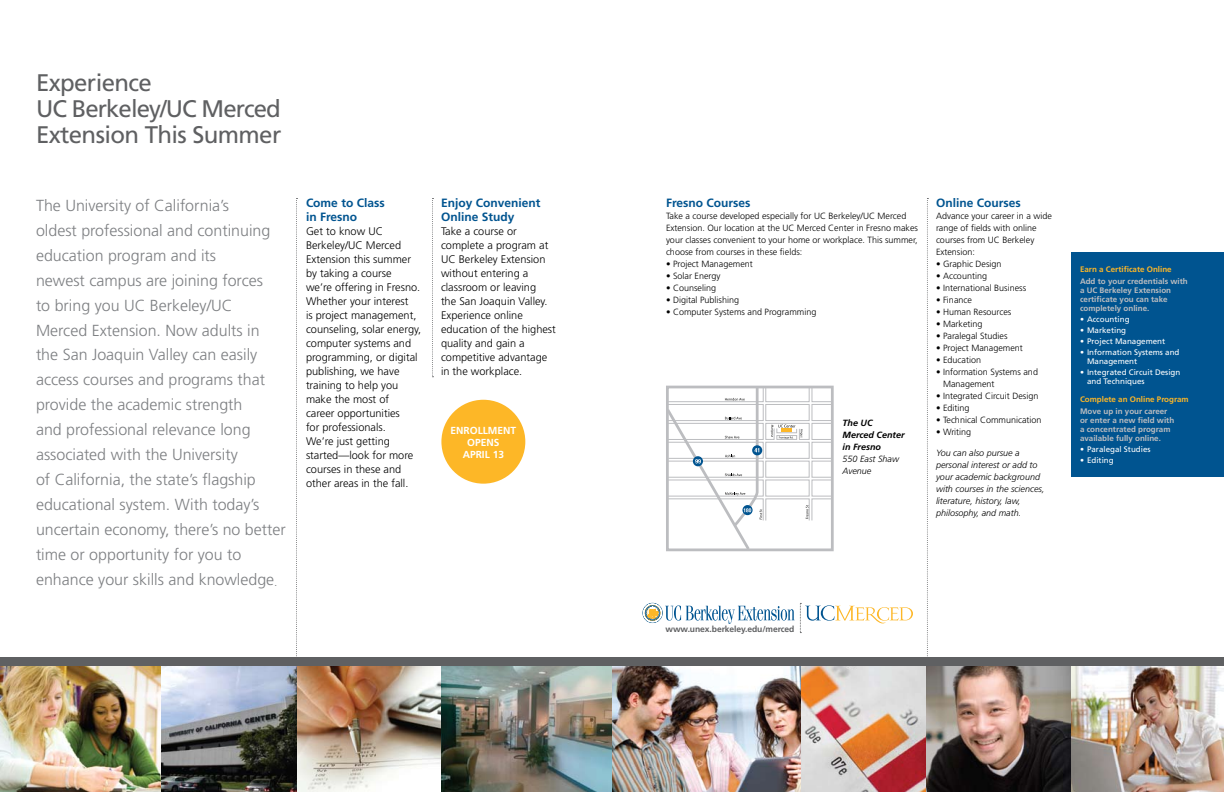
<style>
.page{position:relative;width:1224px;height:792px;background:#fff}
.page>*{position:absolute;margin:0;border:0;box-sizing:border-box;transform-origin:0 0}
.t1{font:24px/26px "Frutiger";letter-spacing:-.025em;color:#5f6062}
.t2{font:300 16px/25px "Frutiger";color:#7d7f82}
.t3{font:700 12px/14px "Frutiger";color:#005490}
.t4{font:300 11px/14px "Frutiger";color:#000}
.t5{font:700 10.2px/11.9px "Frutiger";color:#fff;text-align:center}
.t6{font:300 9px/12px "Frutiger";color:#000}
.t7{font:italic 300 9px/12px "Frutiger";color:#000}
.t8{font:italic 700 9px/12px "Frutiger";color:#000}
.t9{font:700 8.6px "Frutiger";letter-spacing:-.01em;color:#5f6062}
.t10{font:700 8px/9px "Frutiger";color:#bcbdc0}
.t11{font:8px/9px "Frutiger";color:#fff}
.t12{font:700 8px "Frutiger";color:#fdb727}
.s1{font-size:12px}
</style>
<div class="page">
<img style="left:0;top:666px;width:1224px;height:126px">
<div style="left:643px;top:603px;width:20px;height:20px;border:1px solid #005490;border-radius:50%"></div>
<svg style="left:644px;top:603px;width:269px;height:30px"></svg>
<svg style="left:296px;top:198px;width:1px;height:459px"></svg>
<svg style="left:927px;top:198px;width:1px;height:459px"></svg>
<div style="left:1071px;top:252px;width:153px;height:225px;background:#005490"></div>
<svg style="left:432px;top:198px;width:1px;height:179px"></svg>
<div style="left:441px;top:400px;width:84px;height:84px;background:#fdb727;border-radius:50%"></div>
<svg style="left:666px;top:385px;width:167px;height:167px"></svg>
<div style="left:666px;top:386px;width:168px;height:165px;border:3px solid #bcbdc0"></div>
<div style="left:0;top:657px;width:1224px;height:9px;background:#5f6062"></div>
<h1 class="t1" style="left:36px;top:69px;width:247px">Experience<br>UC Berkeley/UC Merced<br>Extension This Summer</h1>
<p class="t2" style="left:36px;top:192px;width:251px">The University of California’s<br>oldest professional and continuing education program and its<br>newest campus are joining forces<br>to bring you UC Berkeley/UC<br>Merced Extension. Now adults in the San Joaquin Valley can easily access courses and programs that provide the academic strength<br>and professional relevance long associated with the University<br>of California, the state’s flagship educational system. With today’s uncertain economy, there’s no better time or opportunity for you to enhance your skills and knowledge<span class="s1">.</span></p>
<h3 class="t3" style="left:306px;top:196px;width:80px">Come to Class in Fresno</h3>
<p class="t4" style="left:306px;top:225px;width:117px">Get to know UC<br>Berkeley/UC Merced<br>Extension this summer by taking a course<br>we’re offering in Fresno.<br>Whether your interest<br>is project management, counseling, solar energy, computer systems and programming, or digital publishing, we have training to help you make the most of<br>career opportunities<br>for professionals.<br>We’re just getting started—look for more courses in these and other areas in the fall.</p>
<h3 class="t3" style="left:441px;top:196px;width:101px">Enjoy Convenient<br>Online Study</h3>
<p class="t4" style="left:441px;top:225px;width:116px">Take a course or complete a program at<br>UC Berkeley Extension without entering a classroom or leaving<br>the San Joaquin Valley.<br>Experience online education of the highest quality and gain a competitive advantage in the workplace.</p>
<p class="t5" style="left:451px;top:425px;width:35px">Enrollme</p>
<p class="t5" style="left:503px;top:425px;width:13px">nt</p>
<p class="t5" style="left:463px;top:437px;width:43px">Opens<br>April 13</p>
<h3 class="t3" style="left:666px;top:196px;width:86px">Fresno Courses</h3>
<p class="t6" style="left:666px;top:210px;width:254px">Take a course developed especially for UC Berkeley/UC Merced Extension. Our location at the UC Merced Center in Fresno makes your classes convenient to your home or workplace. This summer, choose from courses in these fields:</p>
<p class="t6" style="left:666px;top:258px;width:88px">• Project Management</p>
<p class="t6" style="left:666px;top:270px;width:56px">• Solar Energy</p>
<p class="t6" style="left:666px;top:282px;width:52px">• Counseling</p>
<p class="t6" style="left:666px;top:294px;width:75px">• Digital Publishing</p>
<p class="t6" style="left:666px;top:306px;width:152px">• Computer Systems and Programming</p>
<p class="t8" style="left:843px;top:417px;width:64px">The UC<br>Merced Center in Fresno</p>
<p class="t7" style="left:843px;top:453px;width:58px">550 East Shaw<br>Avenue</p>
<h3 class="t3" style="left:936px;top:196px;width:86px">Online Courses</h3>
<p class="t6" style="left:936px;top:210px;width:117px">Advance your career in a wide range of fields with online courses from UC Berkeley<br>Extension:</p>
<p class="t6" style="left:936px;top:258px;width:67px">• Graphic Design</p>
<p class="t6" style="left:936px;top:270px;width:53px">• Accounting</p>
<p class="t6" style="left:936px;top:282px;width:92px">• International Business</p>
<p class="t6" style="left:936px;top:294px;width:37px">• Finance</p>
<p class="t6" style="left:936px;top:306px;width:77px">• Human Resources</p>
<p class="t6" style="left:936px;top:318px;width:48px">• Marketing</p>
<p class="t6" style="left:936px;top:330px;width:73px">• Paralegal Studies</p>
<p class="t6" style="left:936px;top:342px;width:88px">• Project Management</p>
<p class="t6" style="left:936px;top:354px;width:47px">• Education</p>
<p class="t6" style="left:943px;top:366px;width:97px;text-indent:-7px">• Information Systems and<br>Management</p>
<p class="t6" style="left:936px;top:390px;width:104px">• Integrated Circuit Design</p>
<p class="t6" style="left:936px;top:402px;width:35px">• Editing</p>
<p class="t6" style="left:936px;top:414px;width:107px">• Technical Communication</p>
<p class="t6" style="left:936px;top:426px;width:37px">• Writing</p>
<p class="t7" style="left:936px;top:447px;width:110px">You can also pursue a personal interest or add to your academic background with courses in the sciences, literature, history, law, philosophy, and math.</p>
<p class="t12" style="left:1080px;top:265px;width:93px">Earn a Certificate Online</p>
<p class="t10" style="left:1080px;top:276px;width:109px">Add to your credentials with a UC Berkeley Extension certificate you can take completely online.</p>
<p class="t11" style="left:1080px;top:314px;width:51px">• Accounting</p>
<p class="t11" style="left:1080px;top:326px;width:48px">• Marketing</p>
<p class="t11" style="left:1080px;top:337px;width:87px">• Project Management</p>
<p class="t11" style="left:1087px;top:348px;width:94px;text-indent:-7px">• Information Systems and<br>Management</p>
<p class="t11" style="left:1087px;top:368px;width:95px;text-indent:-7px">• Integrated Circuit Design and Techniques</p>
<p class="t12" style="left:1080px;top:395px;width:110px">Complete an Online Program</p>
<p class="t10" style="left:1080px;top:406px;width:96px">Move up in your career or enter a new field with a concentrated program available fully online.</p>
<p class="t11" style="left:1080px;top:444px;width:72px">• Paralegal Studies</p>
<p class="t11" style="left:1080px;top:455px;width:35px">• Editing</p>
<p class="t9" style="left:666px;top:624px;width:130px">www.unex.berkeley.edu/merced</p>
</div>
